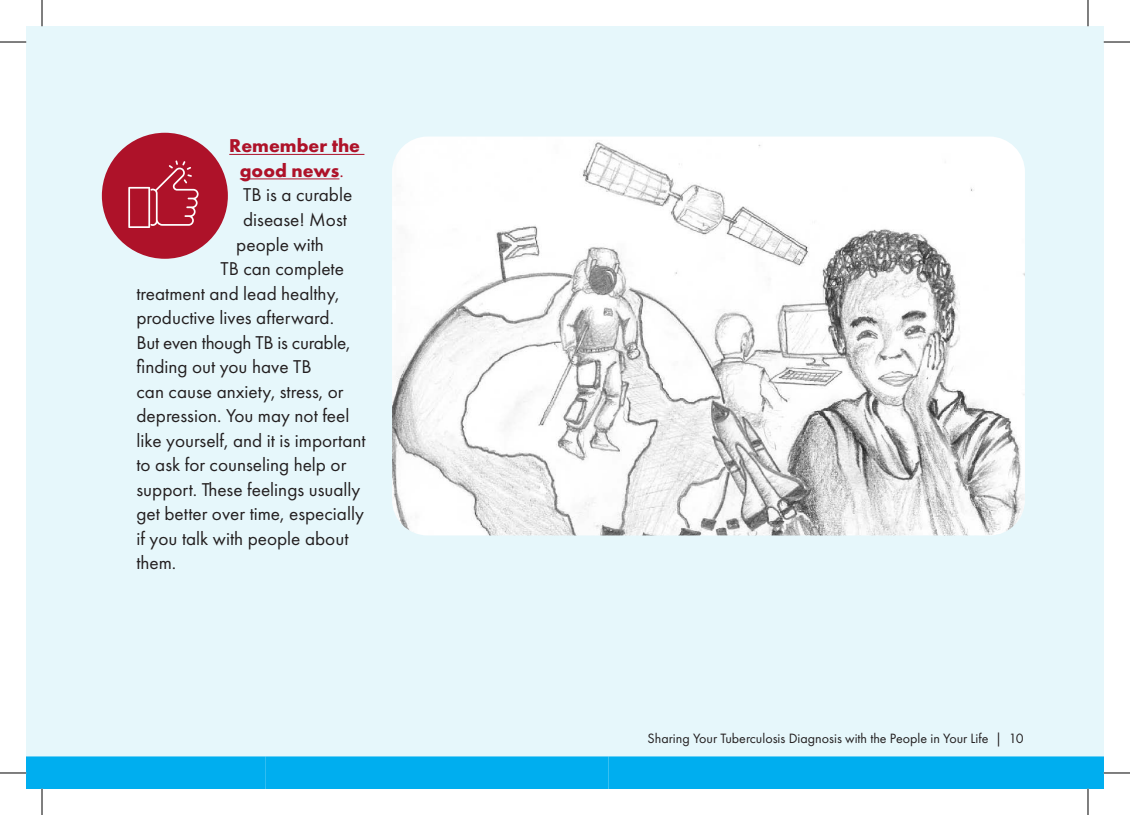
<style>
.page{position:relative;width:1130px;height:815px;background:#fff}
.page>*{position:absolute;margin:0;border:0;box-sizing:border-box;transform-origin:0 0}
.List_Paragraph{font:19.25px "Futura PT";color:#231f20}
.List_Paragraph-2{font:700 19.25px "Futura PT";color:#ae1229}
.t1{font:14px "Futura PT";color:#231f20}
.s1{font-weight:400}
</style>
<div class="page">
<div style="left:26px;top:26px;width:1078px;height:761px;background:#e6f7fb"></div>
<hr style="left:229px;top:154px;width:135px;height:1px;background:#ae1229">
<hr style="left:240px;top:178px;width:99px;height:1px;background:#ae1229">
<img style="left:392px;top:137px;width:633px;height:398px">
<div style="left:102px;top:133px;width:126px;height:126px;background:#ae1229;border-radius:50%"></div>
<svg style="left:128px;top:160px;width:71px;height:68px"></svg>
<div style="left:26px;top:756px;width:240px;height:33px;background:#00aeef"></div>
<div style="left:266px;top:756px;width:342px;height:33px;background:#00aeef"></div>
<div style="left:608px;top:756px;width:496px;height:33px;background:#00aeef"></div>
<svg style="left:0;top:42px;width:26px;height:1px"></svg>
<svg style="left:1104px;top:42px;width:26px;height:1px"></svg>
<svg style="left:0;top:773px;width:26px;height:1px"></svg>
<svg style="left:1104px;top:773px;width:26px;height:1px"></svg>
<svg style="left:42px;top:0;width:1px;height:26px"></svg>
<svg style="left:42px;top:789px;width:1px;height:26px"></svg>
<svg style="left:1088px;top:0;width:1px;height:26px"></svg>
<svg style="left:1088px;top:789px;width:1px;height:26px"></svg>
<p class="List_Paragraph-2" style="left:229px;top:134px;width:132px">Remember the</p>
<p class="List_Paragraph-2" style="left:240px;top:158px;width:106px">good news<span class="s1">.</span></p>
<p class="List_Paragraph" style="left:243px;top:184px;width:110px">TB is a curable</p>
<p class="List_Paragraph" style="left:243px;top:208px;width:105px">disease! Most</p>
<p class="List_Paragraph" style="left:236px;top:233px;width:89px">people with</p>
<p class="List_Paragraph" style="left:220px;top:257px;width:125px">TB can complete</p>
<p class="List_Paragraph" style="left:136px;top:282px;width:204px">treatment and lead healthy,</p>
<p class="List_Paragraph" style="left:136px;top:306px;width:199px">productive lives afterward.</p>
<p class="List_Paragraph" style="left:136px;top:331px;width:215px">But even though TB is curable,</p>
<p class="List_Paragraph" style="left:136px;top:355px;width:177px">finding out you have TB</p>
<p class="List_Paragraph" style="left:136px;top:380px;width:208px">can cause anxiety, stress, or</p>
<p class="List_Paragraph" style="left:136px;top:404px;width:214px">depression. You may not feel</p>
<p class="List_Paragraph" style="left:136px;top:429px;width:231px">like yourself, and it is important</p>
<p class="List_Paragraph" style="left:136px;top:453px;width:211px">to ask for counseling help or</p>
<p class="List_Paragraph" style="left:136px;top:478px;width:225px">support. These feelings usually</p>
<p class="List_Paragraph" style="left:136px;top:502px;width:229px">get better over time, especially</p>
<p class="List_Paragraph" style="left:136px;top:527px;width:213px">if you talk with people about</p>
<p class="List_Paragraph" style="left:136px;top:551px;width:41px">them.</p>
<p class="t1" style="left:648px;top:730px;width:378px">Sharing Your Tuberculosis Diagnosis with the People in Your Life | 10</p>
</div>
